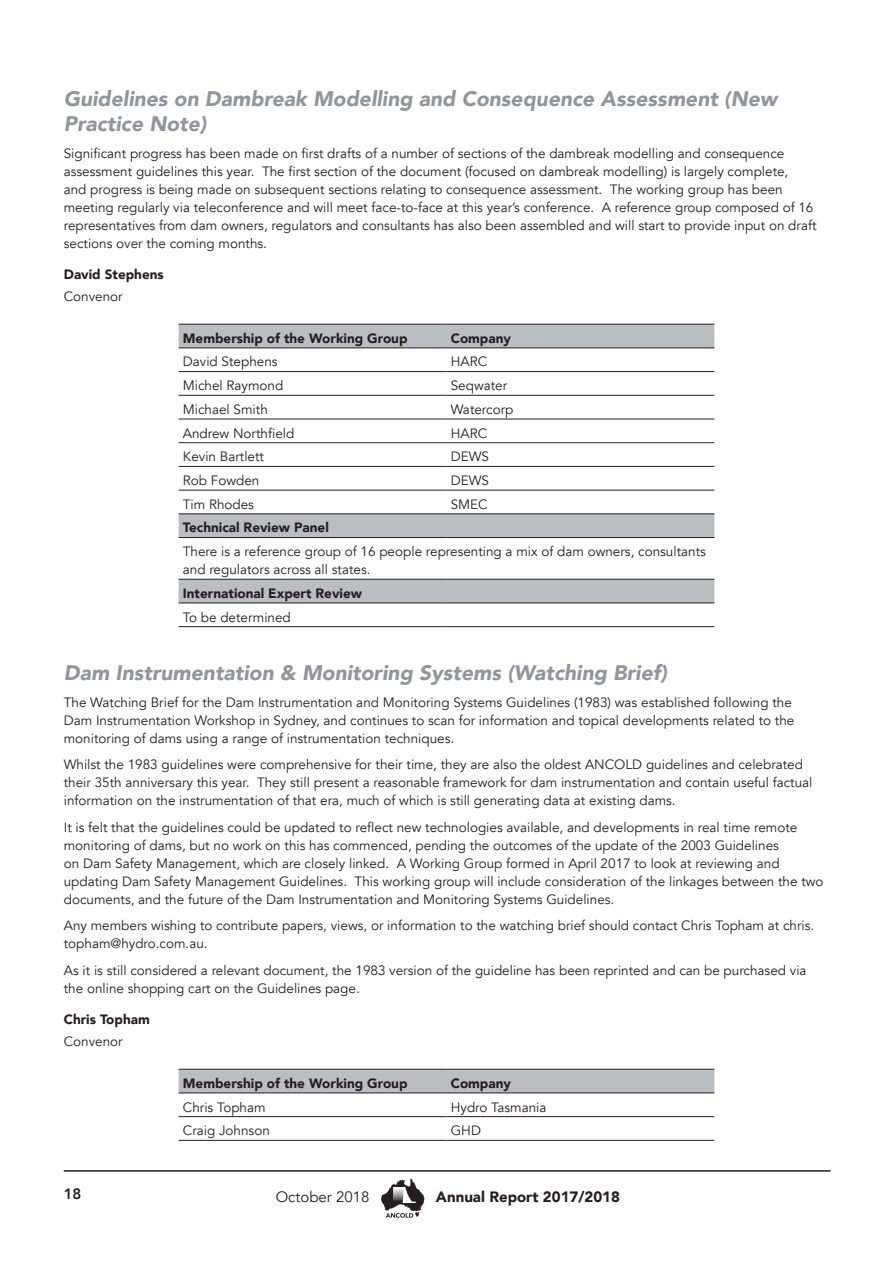
<style>
.page{position:relative;width:893px;height:1263px;background:#fff}
.page>*{position:absolute;margin:0;border:0;box-sizing:border-box;transform-origin:0 0}
.Heading_2{font:italic 900 21px/25.2px "Avenir";color:#939598}
.t1{font:900 15px "Avenir";color:#231f20}
.t2{font:15px "Avenir";color:#231f20}
.t3{font:800 15px "Avenir";color:#231f20}
.Body_Text{font:13.5px/18px "Avenir";color:#231f20}
.Small_Bold_2{font:900 13.5px "Avenir";color:#231f20}
.Name{font:900 13.5px "Avenir";color:#231f20}
</style>
<div class="page">
<hr style="left:64px;top:1170px;width:767px;height:2px;background:#231f20">
<svg style="left:381px;top:1179px;width:43px;height:39px"></svg>
<svg style="left:179px;top:325px;width:535px;height:278px"></svg>
<hr style="left:179px;top:324px;width:267px;height:1px;background:#231f20">
<hr style="left:446px;top:324px;width:268px;height:1px;background:#231f20">
<hr style="left:179px;top:347px;width:267px;height:1px;background:#231f20">
<hr style="left:446px;top:347px;width:268px;height:1px;background:#231f20">
<hr style="left:179px;top:371px;width:267px;height:1px;background:#231f20">
<hr style="left:446px;top:371px;width:268px;height:1px;background:#231f20">
<hr style="left:179px;top:395px;width:267px;height:1px;background:#231f20">
<hr style="left:446px;top:395px;width:268px;height:1px;background:#231f20">
<hr style="left:179px;top:419px;width:267px;height:1px;background:#231f20">
<hr style="left:446px;top:419px;width:268px;height:1px;background:#231f20">
<hr style="left:179px;top:442px;width:267px;height:1px;background:#231f20">
<hr style="left:446px;top:442px;width:268px;height:1px;background:#231f20">
<hr style="left:179px;top:466px;width:267px;height:1px;background:#231f20">
<hr style="left:446px;top:466px;width:268px;height:1px;background:#231f20">
<hr style="left:179px;top:490px;width:267px;height:1px;background:#231f20">
<hr style="left:446px;top:490px;width:268px;height:1px;background:#231f20">
<hr style="left:179px;top:513px;width:267px;height:1px;background:#231f20">
<hr style="left:446px;top:513px;width:268px;height:1px;background:#231f20">
<hr style="left:179px;top:537px;width:267px;height:1px;background:#231f20">
<hr style="left:446px;top:537px;width:268px;height:1px;background:#231f20">
<hr style="left:179px;top:579px;width:267px;height:1px;background:#231f20">
<hr style="left:446px;top:579px;width:268px;height:1px;background:#231f20">
<hr style="left:179px;top:603px;width:267px;height:1px;background:#231f20">
<hr style="left:446px;top:603px;width:268px;height:1px;background:#231f20">
<hr style="left:179px;top:626px;width:267px;height:1px;background:#231f20">
<hr style="left:446px;top:626px;width:268px;height:1px;background:#231f20">
<div style="left:179px;top:1070px;width:535px;height:22px;background:#bcbdc0"></div>
<hr style="left:179px;top:1069px;width:267px;height:1px;background:#231f20">
<hr style="left:446px;top:1069px;width:268px;height:1px;background:#231f20">
<hr style="left:179px;top:1092px;width:267px;height:1px;background:#231f20">
<hr style="left:446px;top:1092px;width:268px;height:1px;background:#231f20">
<hr style="left:179px;top:1116px;width:267px;height:1px;background:#231f20">
<hr style="left:446px;top:1116px;width:268px;height:1px;background:#231f20">
<hr style="left:179px;top:1140px;width:267px;height:1px;background:#231f20">
<hr style="left:446px;top:1140px;width:268px;height:1px;background:#231f20">
<p class="Heading_2" style="left:64px;top:86px;width:715px">Guidelines on Dambreak Modelling and Consequence Assessment (New<br>Practice Note)</p>
<p class="Body_Text" style="left:64px;top:144px;width:754px">Significant progress has been made on first drafts of a number of sections of the dambreak modelling and consequence assessment guidelines this year. The first section of the document (focused on dambreak modelling) is largely complete,<br>and progress is being made on subsequent sections relating to consequence assessment. The working group has been meeting regularly via teleconference and will meet face-to-face at this year’s conference. A reference group composed of 16 representatives from dam owners, regulators and consultants has also been assembled and will start to provide input on draft sections over the coming months.</p>
<p class="Name" style="left:64px;top:262px;width:102px">David Stephens</p>
<p class="Body_Text" style="left:64px;top:287px;width:61px">Convenor</p>
<p class="Small_Bold_2" style="left:183px;top:326px;width:226px">Membership of the Working Group</p>
<p class="Small_Bold_2" style="left:451px;top:326px;width:62px">Company</p>
<p class="Body_Text" style="left:183px;top:353px;width:96px">David Stephens</p>
<p class="Body_Text" style="left:451px;top:353px;width:38px">HARC</p>
<p class="Body_Text" style="left:183px;top:377px;width:102px">Michel Raymond</p>
<p class="Body_Text" style="left:451px;top:377px;width:58px">Seqwater</p>
<p class="Body_Text" style="left:183px;top:400px;width:87px">Michael Smith</p>
<p class="Body_Text" style="left:451px;top:400px;width:64px">Watercorp</p>
<p class="Body_Text" style="left:183px;top:424px;width:113px">Andrew Northfield</p>
<p class="Body_Text" style="left:451px;top:424px;width:38px">HARC</p>
<p class="Body_Text" style="left:183px;top:448px;width:83px">Kevin Bartlett</p>
<p class="Body_Text" style="left:451px;top:448px;width:40px">DEWS</p>
<p class="Body_Text" style="left:183px;top:472px;width:78px">Rob Fowden</p>
<p class="Body_Text" style="left:451px;top:472px;width:40px">DEWS</p>
<p class="Body_Text" style="left:183px;top:495px;width:73px">Tim Rhodes</p>
<p class="Body_Text" style="left:451px;top:495px;width:39px">SMEC</p>
<p class="Small_Bold_2" style="left:183px;top:516px;width:148px">Technical Review Panel</p>
<p class="Body_Text" style="left:183px;top:543px;width:525px">There is a reference group of 16 people representing a mix of dam owners, consultants and regulators across all states.</p>
<p class="Small_Bold_2" style="left:183px;top:582px;width:181px">International Expert Review</p>
<p class="Body_Text" style="left:183px;top:608px;width:109px">To be determined</p>
<p class="Heading_2" style="left:64px;top:660px;width:605px">Dam Instrumentation &amp; Monitoring Systems (Watching Brief)</p>
<p class="Body_Text" style="left:64px;top:693px;width:732px">The Watching Brief for the Dam Instrumentation and Monitoring Systems Guidelines (1983) was established following the<br>Dam Instrumentation Workshop in Sydney, and continues to scan for information and topical developments related to the monitoring of dams using a range of instrumentation techniques.</p>
<p class="Body_Text" style="left:64px;top:756px;width:750px">Whilst the 1983 guidelines were comprehensive for their time, they are also the oldest ANCOLD guidelines and celebrated their 35th anniversary this year. They still present a reasonable framework for dam instrumentation and contain useful factual information on the instrumentation of that era, much of which is still generating data at existing dams.</p>
<p class="Body_Text" style="left:64px;top:818px;width:761px">It is felt that the guidelines could be updated to reflect new technologies available, and developments in real time remote monitoring of dams, but no work on this has commenced, pending the outcomes of the update of the 2003 Guidelines<br>on Dam Safety Management, which are closely linked. A Working Group formed in April 2017 to look at reviewing and updating Dam Safety Management Guidelines. This working group will include consideration of the linkages between the two documents, and the future of the Dam Instrumentation and Monitoring Systems Guidelines.</p>
<p class="Body_Text" style="left:64px;top:917px;width:752px">Any members wishing to contribute papers, views, or information to the watching brief should contact Chris Topham at chris. topham@hydro.com.au.</p>
<p class="Body_Text" style="left:64px;top:961px;width:744px">As it is still considered a relevant document, the 1983 version of the guideline has been reprinted and can be purchased via the online shopping cart on the Guidelines page.</p>
<p class="Name" style="left:64px;top:1007px;width:87px">Chris Topham</p>
<p class="Body_Text" style="left:64px;top:1032px;width:61px">Convenor</p>
<p class="Small_Bold_2" style="left:183px;top:1071px;width:226px">Membership of the Working Group</p>
<p class="Small_Bold_2" style="left:451px;top:1071px;width:62px">Company</p>
<p class="Body_Text" style="left:183px;top:1098px;width:84px">Chris Topham</p>
<p class="Body_Text" style="left:451px;top:1098px;width:97px">Hydro Tasmania</p>
<p class="Body_Text" style="left:183px;top:1122px;width:89px">Craig Johnson</p>
<p class="Body_Text" style="left:451px;top:1122px;width:32px">GHD</p>
<p class="t3" style="left:64px;top:1182px;width:19px">18</p>
<p class="t2" style="left:276px;top:1188px;width:95px">October 2018</p>
<p class="t1" style="left:436px;top:1184px;width:186px">Annual Report 2017/2018</p>
</div>
